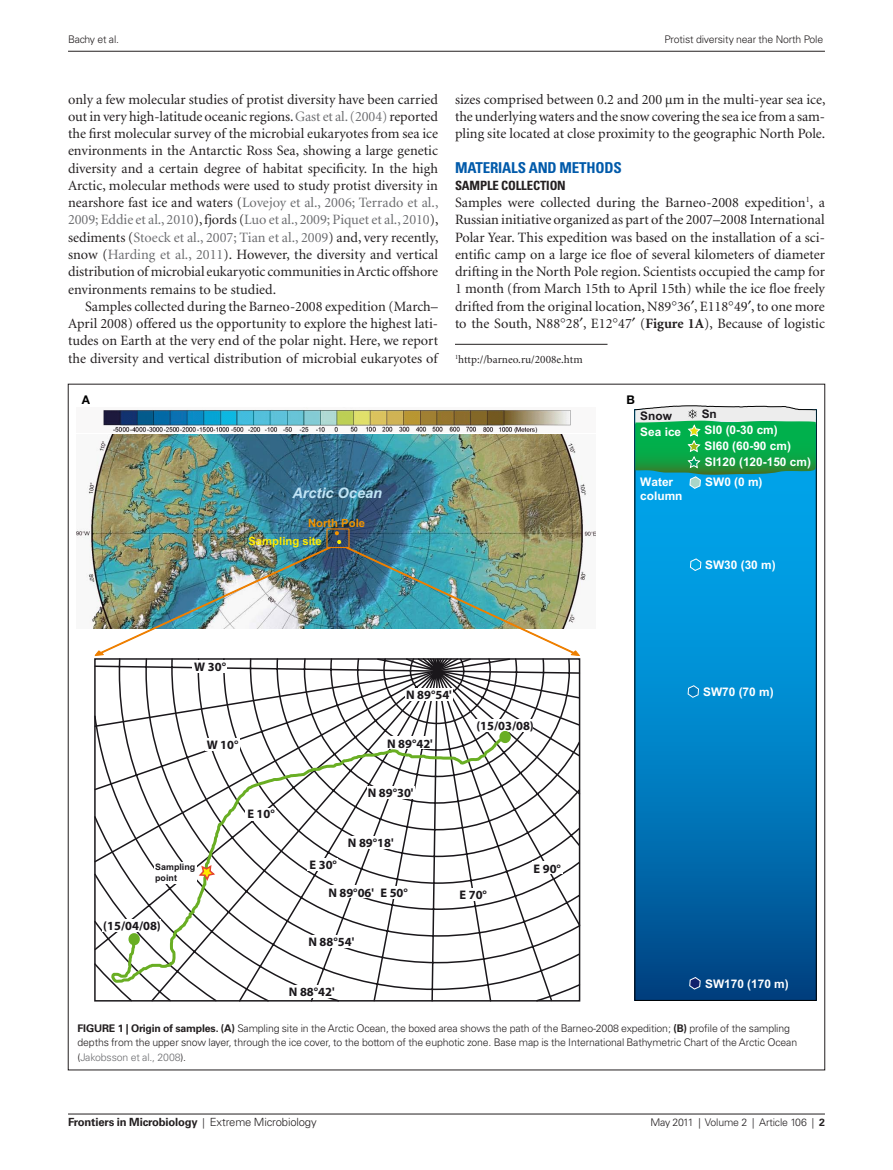
<style>
.page{position:relative;width:893px;height:1170px;background:#fff}
.page>*{position:absolute;margin:0;border:0;box-sizing:border-box;transform-origin:0 0}
.t1{font:700 condensed 15px "Univers";letter-spacing:-.01em;color:#015aaa}
.t2{font:italic 700 14.55px "Arial";color:#c1e5f6}
.t3{font:14.25px/17.2px "Minion";color:#231f20;text-align:justify}
.t4{font:700 condensed 12.75px "Univers";letter-spacing:-.01em;color:#231f20}
.t5{font:700 12.45px "Myriad";color:#1a171b}
.t6{font:700 12px "Helvetica Neue";color:#000}
.t7{font:700 11.85px/16px "Arial";color:#fff}
.t8{font:700 11.85px "Arial";color:#1a171b}
.t9{font:700 11.25px "Univers";letter-spacing:-.015em;color:#231f20}
.t10{font:11.25px "Minion";color:#231f20}
.t11{font:700 11.25px "Arial";color:#ffeb00}
.t12{font:700 11.25px "Arial";color:#f19300}
.t13{font:300 10.5px/14.2px "Univers";letter-spacing:-.015em;color:#231f20}
.t14{font:700 8.85px/10.6px "Arial";color:#1a171b}
.s1{color:#6c6d70}
.s2{font-weight:700}
.s3{font-weight:300;font-size:10.5px}
.s4{font-weight:300}
</style>
<div class="page">
<img style="left:76px;top:435px;width:519px;height:193px">
<img style="left:103px;top:407px;width:468px;height:25px">
<svg style="left:97px;top:658px;width:484px;height:343px"></svg>
<svg style="left:176px;top:919px;width:13px;height:13px"></svg>
<div style="left:94px;top:658px;width:486px;height:343px;border:2px solid #1a171b"></div>
<div style="left:476px;top:719px;width:57px;height:13px;background:#fff"></div>
<div style="left:499px;top:731px;width:12px;height:12px;border:6px solid #69ae23;border-radius:50%"></div>
<div style="left:128px;top:933px;width:12px;height:12px;border:6px solid #69ae23;border-radius:50%"></div>
<div style="left:103px;top:919px;width:58px;height:12px;background:#fff"></div>
<svg style="left:197px;top:863px;width:19px;height:19px"></svg>
<img style="left:93px;top:531px;width:488px;height:125px">
<svg style="left:636px;top:489px;width:179px;height:509px;background:#007dc1"></svg>
<div style="left:634px;top:409px;width:183px;height:591px;border:1px solid #000"></div>
<svg style="left:634px;top:405px;width:183px;height:84px;background:#35af83"></svg>
<svg style="left:689px;top:976px;width:12px;height:13px"></svg>
<svg style="left:687px;top:684px;width:12px;height:14px"></svg>
<svg style="left:690px;top:558px;width:12px;height:13px"></svg>
<div style="left:154px;top:862px;width:43px;height:21px;background:#fff"></div>
<hr style="left:455px;top:344px;width:152px;height:1px;background:#231f20">
<hr style="left:68px;top:51px;width:757px;height:1px;background:#231f20">
<hr style="left:68px;top:1113px;width:757px;height:1px;background:#231f20">
<p class="t13" style="left:68px;top:32px;width:53px">Bachy et al.</p>
<p class="t13" style="left:664px;top:32px;width:160px">Protist diversity near the North Pole</p>
<p class="t3" style="left:68px;top:91px;width:372px">only a few molecular studies of protist diversity have been carried out in very high-latitude oceanic regions. <span class="s1">Gast et al. (2004)</span> reported the first molecular survey of the microbial eukaryotes from sea ice environments in the Antarctic Ross Sea, showing a large genetic diversity and a certain degree of habitat specificity. In the high Arctic, molecular methods were used to study protist diversity in nearshore fast ice and waters (<span class="s1">Lovejoy et al., 2006; Terrado et al., 2009; Eddie et al., 2010</span>), fjords (<span class="s1">Luo et al., 2009; Piquet et al., 2010</span>), sediments (<span class="s1">Stoeck et al., 2007; Tian et al., 2009</span>) and, very recently, snow (<span class="s1">Harding et al., 2011</span>). However, the diversity and vertical distribution of microbial eukaryotic communities in Arctic offshore environments remains to be studied.</p>
<p class="t3" style="left:68px;top:298px;width:371px;text-indent:17px">Samples collected during the Barneo-2008 expedition (March– April 2008) offered us the opportunity to explore the highest lati&shy;tudes on Earth at the very end of the polar night. Here, we report the diversity and vertical distribution of microbial eukaryotes of</p>
<p class="t3" style="left:455px;top:91px;width:372px">sizes comprised between 0.2 and 200 μm in the multi-year sea ice, the underlying waters and the snow covering the sea ice from a sam&shy;pling site located at close proximity to the geographic North Pole.</p>
<p class="t1" style="left:455px;top:158px;width:168px">MATERIALS AND METHODS</p>
<p class="t4" style="left:455px;top:177px;width:112px">SAMPLE COLLECTION</p>
<p class="t3" style="left:455px;top:194px;width:371px">Samples were collected during the Barneo-2008 expedition<sup>1</sup>, a Russian initiative organized as part of the 2007–2008 International Polar Year. This expedition was based on the installation of a sci&shy;entific camp on a large ice floe of several kilometers of diameter drifting in the North Pole region. Scientists occupied the camp for 1 month (from March 15th to April 15th) while the ice floe freely drifted from the original location, N89 36 , E118 49 , to one more to the South, N88 28 , E12 47 (<span class="s2">Figure 1A</span>), Because of logistic</p>
<p class="t10" style="left:455px;top:353px;width:129px"><sup>1</sup>http://barneo.ru/2008e.htm</p>
<p class="t6" style="left:82px;top:392px;width:10px">A</p>
<p class="t6" style="left:627px;top:392px;width:10px">B</p>
<p class="t8" style="left:640px;top:407px;width:33px">Snow</p>
<p class="t2" style="left:292px;top:483px;width:91px">Arctic Ocean</p>
<p class="t12" style="left:308px;top:515px;width:59px">North Pole</p>
<p class="t11" style="left:248px;top:533px;width:75px">Sampling site</p>
<p class="t7" style="left:640px;top:424px;width:42px">Sea ice</p>
<p class="t7" style="left:640px;top:475px;width:44px;line-height:14.2px">Water column</p>
<p class="t8" style="left:702px;top:406px;width:17px">Sn</p>
<p class="t7" style="left:705px;top:422px;width:108px">SI0 (0-30 cm)<br>SI60 (60-90 cm)<br>SI120 (120-150 cm)</p>
<p class="t7" style="left:705px;top:474px;width:59px">SW0 (0 m)</p>
<p class="t7" style="left:705px;top:557px;width:72px">SW30 (30 m)</p>
<p class="t5" style="left:194px;top:660px;width:33px">W 30°</p>
<p class="t5" style="left:207px;top:738px;width:33px">W 10°</p>
<p class="t14" style="left:155px;top:862px;width:42px">Sampling point</p>
<p class="t5" style="left:103px;top:918px;width:59px">(15/04/08)</p>
<p class="t5" style="left:247px;top:807px;width:29px">E 10°</p>
<p class="t5" style="left:406px;top:688px;width:47px">N 89°54'</p>
<p class="t5" style="left:387px;top:737px;width:47px">N 89°42'</p>
<p class="t5" style="left:368px;top:786px;width:47px">N 89°30'</p>
<p class="t5" style="left:310px;top:858px;width:29px">E 30°</p>
<p class="t5" style="left:348px;top:836px;width:47px">N 89°18'</p>
<p class="t5" style="left:476px;top:718px;width:59px">(15/03/08)</p>
<p class="t5" style="left:534px;top:862px;width:29px">E 90°</p>
<p class="t5" style="left:328px;top:885px;width:47px">N 89°06'</p>
<p class="t5" style="left:381px;top:886px;width:29px">E 50°</p>
<p class="t5" style="left:460px;top:887px;width:29px">E 70°</p>
<p class="t5" style="left:308px;top:935px;width:47px">N 88°54'</p>
<p class="t5" style="left:289px;top:985px;width:47px">N 88°42'</p>
<p class="t7" style="left:703px;top:684px;width:72px">SW70 (70 m)</p>
<p class="t7" style="left:705px;top:976px;width:85px">SW170 (170 m)</p>
<p class="t13" style="left:78px;top:1021px;width:721px"><span class="s2">Figure 1 | Origin of samples. (A)</span> Sampling site in the Arctic Ocean, the boxed area shows the path of the Barneo-2008 expedition; <span class="s2">(B)</span> profile of the sampling depths from the upper snow layer, through the ice cover, to the bottom of the euphotic zone. Base map is the International Bathymetric Chart of the Arctic Ocean (<span class="s1">Jakobsson et al., 2008</span>).</p>
<p class="t9" style="left:68px;top:1115px;width:250px">Frontiers in Microbiology <span class="s3">|</span> <span class="s4">Extreme Microbiology</span></p>
<p class="t13" style="left:650px;top:1115px;width:176px">May 2011 | Volume 2 | Article 106 | <span class="s2">2</span></p>
</div>
